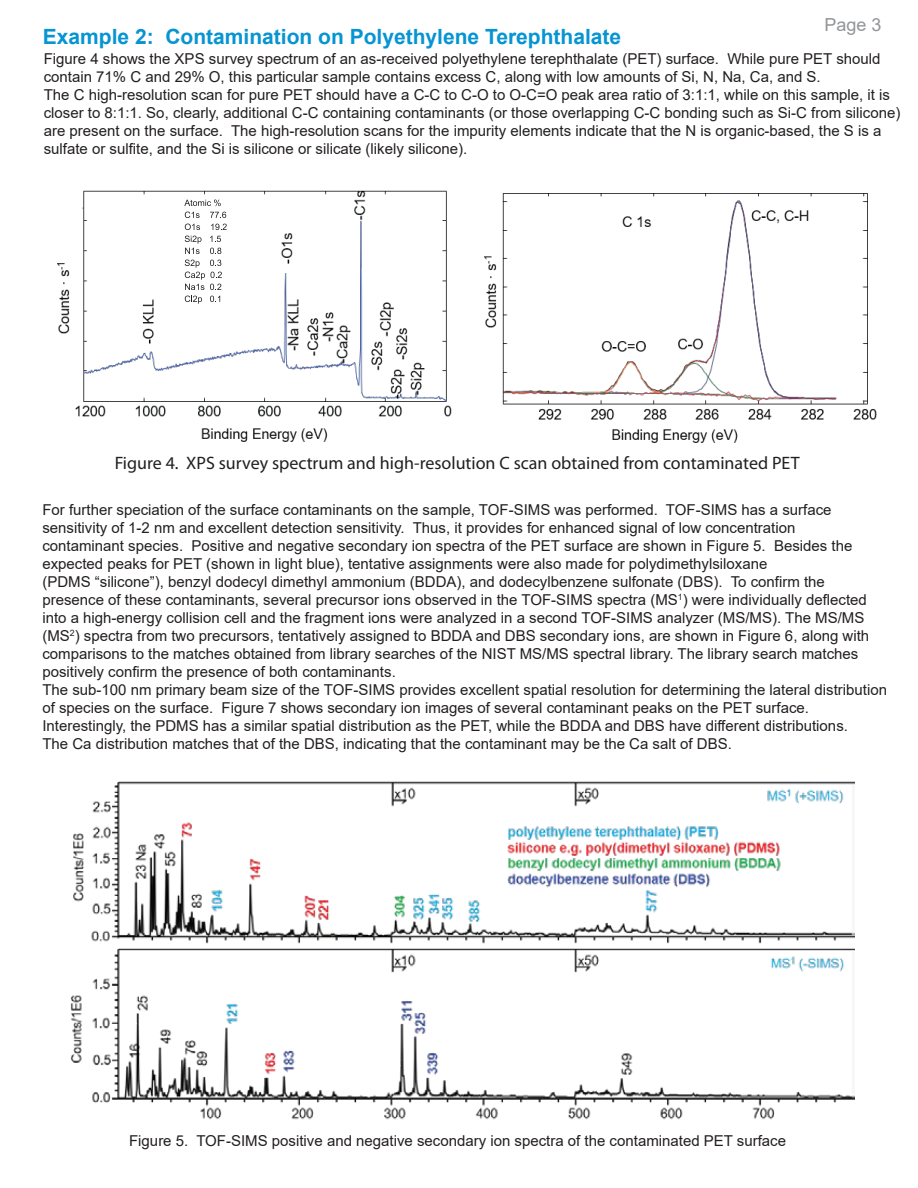
<style>
.page{position:relative;width:918px;height:1188px;background:#fff}
.page>*{position:absolute;margin:0;border:0;box-sizing:border-box;transform-origin:0 0}
.t1{font:700 21px "Arial";color:#0694d2}
.t2{font:18px "Myriad Pro";color:#231f20}
.t3{font:18px "Arial";color:#939598}
.t4{font:15px/18px "Arial";color:#231f20}
</style>
<div class="page">
<img style="left:484px;top:193px;width:393px;height:250px">
<img style="left:70px;top:781px;width:785px;height:339px">
<img style="left:57px;top:190px;width:395px;height:252px">
<svg style="left:184px;top:200px;width:37px;height:6px"></svg>
<svg style="left:185px;top:212px;width:15px;height:6px"></svg>
<svg style="left:210px;top:212px;width:16px;height:6px"></svg>
<svg style="left:185px;top:224px;width:15px;height:6px"></svg>
<svg style="left:211px;top:224px;width:16px;height:6px"></svg>
<svg style="left:210px;top:236px;width:11px;height:6px"></svg>
<svg style="left:185px;top:236px;width:17px;height:18px"></svg>
<svg style="left:210px;top:248px;width:11px;height:6px"></svg>
<svg style="left:185px;top:260px;width:37px;height:30px"></svg>
<svg style="left:185px;top:296px;width:17px;height:8px"></svg>
<svg style="left:210px;top:296px;width:10px;height:6px"></svg>
<p class="t3" style="left:824px;top:12px;width:59px">Page 3</p>
<h1 class="t1" style="left:43px;top:22px;width:580px">Example 2: Contamination on Polyethylene Terephthalate</h1>
<p class="t4" style="left:44px;top:50px;width:858px">Figure 4 shows the XPS survey spectrum of an as-received polyethylene terephthalate (PET) surface. While pure PET should contain 71% C and 29% O, this particular sample contains excess C, along with low amounts of Si, N, Na, Ca, and S.<br>The C high-resolution scan for pure PET should have a C-C to C-O to O-C=O peak area ratio of 3:1:1, while on this sample, it is closer to 8:1:1. So, clearly, additional C-C containing contaminants (or those overlapping C-C bonding such as Si-C from silicone) are present on the surface. The high-resolution scans for the impurity elements indicate that the N is organic-based, the S is a sulfate or sulfite, and the Si is silicone or silicate (likely silicone).</p>
<p class="t2" style="left:115px;top:452px;width:687px">Figure 4. XPS survey spectrum and high-resolution C scan obtained from contaminated PET</p>
<p class="t4" style="left:42px;top:501px;width:846px">For further speciation of the surface contaminants on the sample, TOF-SIMS was performed. TOF-SIMS has a surface sensitivity of 1-2 nm and excellent detection sensitivity. Thus, it provides for enhanced signal of low concentration<br>contaminant species. Positive and negative secondary ion spectra of the PET surface are shown in Figure 5. Besides the expected peaks for PET (shown in light blue), tentative assignments were also made for polydimethylsiloxane<br>(PDMS “silicone”), benzyl dodecyl dimethyl ammonium (BDDA), and dodecylbenzene sulfonate (DBS). To confirm the presence of these contaminants, several precursor ions observed in the TOF-SIMS spectra (MS<sup>1</sup>) were individually deflected into a high-energy collision cell and the fragment ions were analyzed in a second TOF-SIMS analyzer (MS/MS). The MS/MS (MS<sup>2</sup>) spectra from two precursors, tentatively assigned to BDDA and DBS secondary ions, are shown in Figure 6, along with comparisons to the matches obtained from library searches of the NIST MS/MS spectral library. The library search matches positively confirm the presence of both contaminants.<br>The sub-100 nm primary beam size of the TOF-SIMS provides excellent spatial resolution for determining the lateral distribution of species on the surface. Figure 7 shows secondary ion images of several contaminant peaks on the PET surface.<br>Interestingly, the PDMS has a similar spatial distribution as the PET, while the BDDA and DBS have different distributions.<br>The Ca distribution matches that of the DBS, indicating that the contaminant may be the Ca salt of DBS.</p>
<p class="t4" style="left:129px;top:1131px;width:659px">Figure 5. TOF-SIMS positive and negative secondary ion spectra of the contaminated PET surface</p>
</div>
